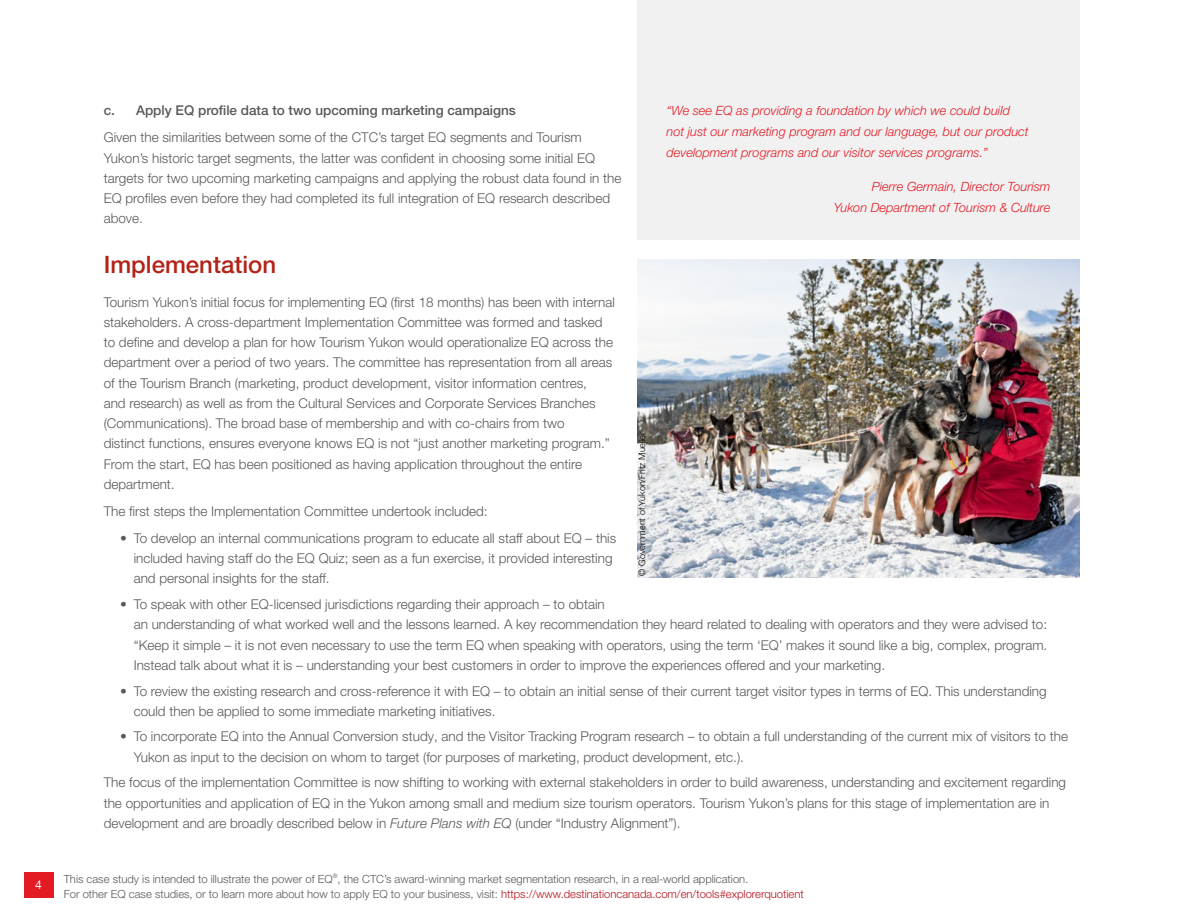
<style>
.page{position:relative;width:1188px;height:918px;background:#fff}
.page>*{position:absolute;margin:0;border:0;box-sizing:border-box;transform-origin:0 0}
.Red_heading_16_pt{font:500 24px "Helvetica Neue LT Pro";color:#b32317}
.Body_-_Gray{font:300 13.5px/20.2px "Helvetica Neue LT Pro";color:#58595b}
.Body_-_Gray-2{font:500 13.5px "Helvetica Neue LT Pro";color:#58595b}
.quotes{font:italic 300 12.75px/21px "Helvetica Neue LT Pro";color:#e31b23}
.t1{font:12px "Helvetica Neue LT Pro";color:#fff}
.t2{font:300 11.25px/15px "Helvetica Neue LT Pro";color:#58595b}
.photo_credits{font:300 9px "Helvetica Neue LT Pro";color:#000}
.s1{font-style:italic}
.s2{color:#b5121b}
</style>
<div class="page">
<div style="left:24px;top:872px;width:29px;height:26px;background:#e31b23"></div>
<div style="left:637px;top:0;width:443px;height:240px;background:#f1f1f2"></div>
<img style="left:637px;top:260px;width:443px;height:317px">
<p class="Body_-_Gray-2" style="left:104px;top:103px;width:414px">c. Apply EQ profile data to two upcoming marketing campaigns</p>
<p class="Body_-_Gray" style="left:104px;top:127px;width:519px">Given the similarities between some of the CTC’s target EQ segments and Tourism Yukon’s historic target segments, the latter was confident in choosing some initial EQ targets for two upcoming marketing campaigns and applying the robust data found in the EQ profiles even before they had completed its full integration of EQ research described above.</p>
<p class="Red_heading_16_pt" style="left:104px;top:250px;width:174px">Implementation</p>
<p class="Body_-_Gray" style="left:104px;top:292px;width:513px">Tourism Yukon’s initial focus for implementing EQ (first 18 months) has been with internal stakeholders. A cross-department Implementation Committee was formed and tasked to define and develop a plan for how Tourism Yukon would operationalize EQ across the department over a period of two years. The committee has representation from all areas of the Tourism Branch (marketing, product development, visitor information centres,<br>and research) as well as from the Cultural Services and Corporate Services Branches (Communications). The broad base of membership and with co-chairs from two<br>distinct functions, ensures everyone knows EQ is not “just another marketing program.” From the start, EQ has been positioned as having application throughout the entire department.</p>
<p class="Body_-_Gray" style="left:104px;top:501px;width:386px">The first steps the Implementation Committee undertook included:</p>
<p class="Body_-_Gray" style="left:134px;top:528px;width:484px;text-indent:-14px">• To develop an internal communications program to educate all staff about EQ – this included having staff do the EQ Quiz; seen as a fun exercise, it provided interesting and personal insights for the staff.</p>
<p class="Body_-_Gray" style="left:134px;top:594px;width:915px;text-indent:-14px">• To speak with other EQ-licensed jurisdictions regarding their approach – to obtain<br>an understanding of what worked well and the lessons learned. A key recommendation they heard related to dealing with operators and they were advised to: “Keep it simple – it is not even necessary to use the term EQ when speaking with operators, using the term ‘EQ’ makes it sound like a big, complex, program.<br>Instead talk about what it is – understanding your best customers in order to improve the experiences offered and your marketing.</p>
<p class="Body_-_Gray" style="left:134px;top:680px;width:914px;text-indent:-14px">• To review the existing research and cross-reference it with EQ – to obtain an initial sense of their current target visitor types in terms of EQ. This understanding could then be applied to some immediate marketing initiatives.</p>
<p class="Body_-_Gray" style="left:134px;top:726px;width:936px;text-indent:-14px">• To incorporate EQ into the Annual Conversion study, and the Visitor Tracking Program research – to obtain a full understanding of the current mix of visitors to the<br>Yukon as input to the decision on whom to target (for purposes of marketing, product development, etc.).</p>
<p class="Body_-_Gray" style="left:104px;top:772px;width:964px">The focus of the implementation Committee is now shifting to working with external stakeholders in order to build awareness, understanding and excitement regarding the opportunities and application of EQ in the Yukon among small and medium size tourism operators. Tourism Yukon’s plans for this stage of implementation are in development and are broadly described below in <span class="s1">Future Plans with EQ</span> (under “Industry Alignment”).</p>
<p class="quotes" style="left:667px;top:100px;width:364px">“We see EQ as providing a foundation by which we could build not just our marketing program and our language, but our product development programs and our visitor services programs.”</p>
<p class="quotes" style="left:834px;top:176px;width:218px;text-align:right">Pierre Germain, Director Tourism<br>Yukon Department of Tourism &amp; Culture</p>
<p class="photo_credits" style="left:636px;top:576px;width:145px;rotate:-90deg">© Government of Yukon/Fritz Mueller</p>
<p class="t1" style="left:35px;top:878px;width:8px">4</p>
<p class="t2" style="left:64px;top:871px;width:742px">This case study is intended to illustrate the power of EQ<sup>®</sup>, the CTC’s award-winning market segmentation research, in a real-world application.<br>For other EQ case studies, or to learn more about how to apply EQ to your business, visit: <span class="s2">https://www.destinationcanada.com/en/tools#explorerquotient</span></p>
</div>
